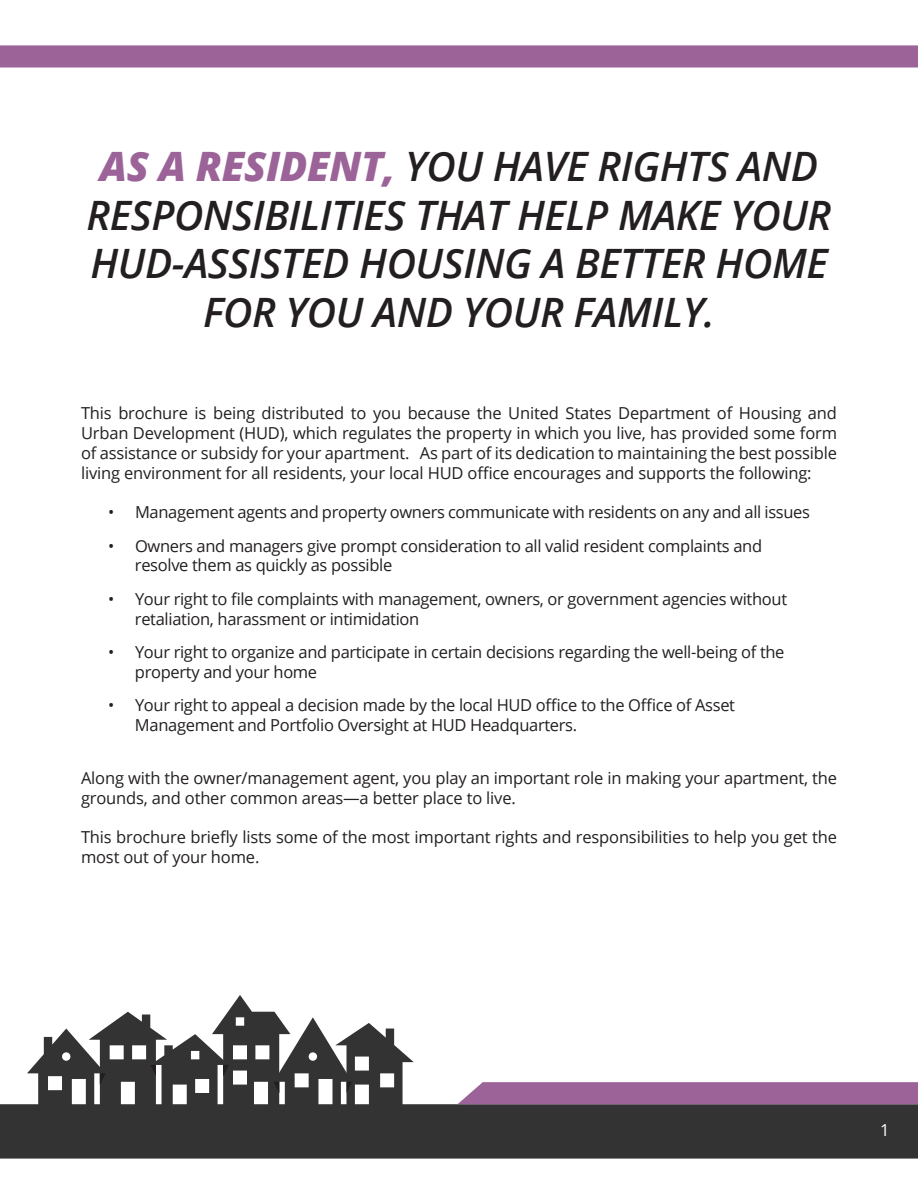
<style>
.page{position:relative;width:918px;height:1188px;background:#fff}
.page>*{position:absolute;margin:0;border:0;box-sizing:border-box;transform-origin:0 0}
.t1{font:italic 600 40.5px/48.6px "Open Sans";letter-spacing:-.01em;color:#231f20;text-align:center}
.t2{font:16.5px/19.8px "Open Sans";letter-spacing:-.02em;color:#231f20}
.t3{font:16.5px "Open Sans";color:#fff}
.s1{font-weight:800;color:#9c6399}
</style>
<div class="page">
<div style="left:0;top:1104px;width:918px;height:55px;background:#323332"></div>
<svg style="left:0;top:45px;width:918px;height:23px"></svg>
<svg style="left:458px;top:1082px;width:460px;height:22px"></svg>
<svg style="left:27px;top:995px;width:387px;height:112px"></svg>
<p class="t1" style="left:87px;top:141px;width:746px"><span class="s1">AS A RESIDENT,</span> YOU HAVE RIGHTS AND<br>RESPONSIBILITIES THAT HELP MAKE YOUR<br>HUD-ASSISTED HOUSING A BETTER HOME<br>FOR YOU AND YOUR FAMILY.</p>
<p class="t2" style="left:81px;top:403px;width:758px;text-align:justify">This brochure is being distributed to you because the United States Department of Housing and Urban Development (HUD), which regulates the property in which you live, has provided some form of assistance or subsidy for your apartment. As part of its dedication to maintaining the best possible living environment for all residents, your local HUD office encourages and supports the following:</p>
<p class="t2" style="left:108px;top:502px;width:704px">• Management agents and property owners communicate with residents on any and all issues</p>
<p class="t2" style="left:135px;top:535px;width:629px;text-indent:-27px">• Owners and managers give prompt consideration to all valid resident complaints and resolve them as quickly as possible</p>
<p class="t2" style="left:135px;top:588px;width:654px;text-indent:-27px">• Your right to file complaints with management, owners, or government agencies without retaliation, harassment or intimidation</p>
<p class="t2" style="left:135px;top:642px;width:651px;text-indent:-27px">• Your right to organize and participate in certain decisions regarding the well-being of the property and your home</p>
<p class="t2" style="left:135px;top:695px;width:602px;text-indent:-27px">• Your right to appeal a decision made by the local HUD office to the Office of Asset<br>Management and Portfolio Oversight at HUD Headquarters.</p>
<p class="t2" style="left:81px;top:768px;width:758px">Along with the owner/management agent, you play an important role in making your apartment, the grounds, and other common areas—a better place to live.</p>
<p class="t2" style="left:81px;top:827px;width:758px">This brochure briefly lists some of the most important rights and responsibilities to help you get the most out of your home.</p>
<p class="t3" style="left:880px;top:1119px;width:11px">1</p>
</div>
